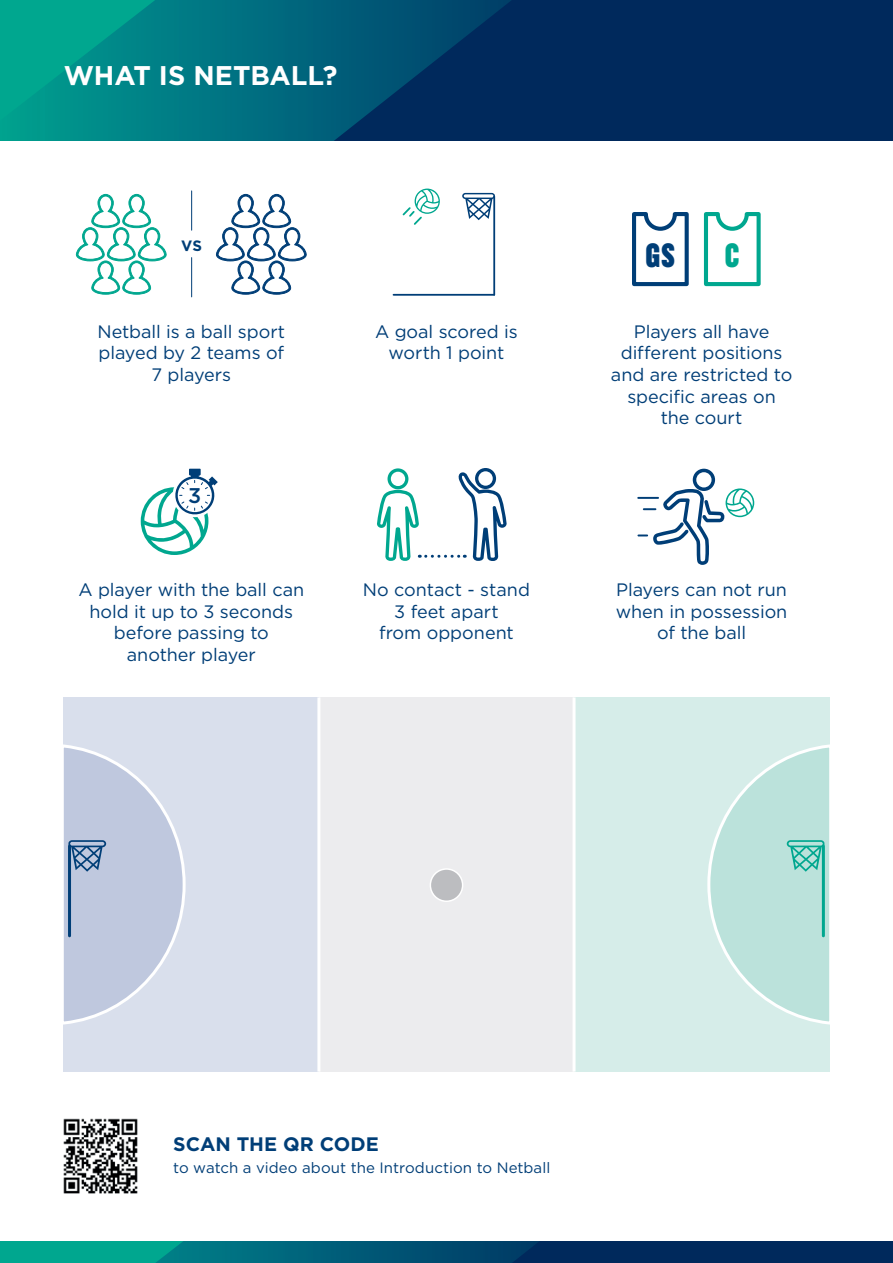
<style>
.page{position:relative;width:893px;height:1263px;background:#fff}
.page>*{position:absolute;margin:0;border:0;box-sizing:border-box;transform-origin:0 0}
.t1{font:900 33.6px "Grotzec Cond";color:#003e77}
.t2{font:900 33.6px "Grotzec Cond";color:#00a78f}
.t3{font:700 27px "Gotham";letter-spacing:-.005em;color:#fff}
.t4{font:500 21.3px "Gotham";color:#003e77}
.t5{font:700 19.5px "Gotham";color:#003e77}
.t6{font:18px/21.6px "Gotham";letter-spacing:-.005em;color:#003e77;text-align:center}
.t7{font:15px "Gotham";letter-spacing:.005em;color:#003e77}
.t8{font:700 15px "Gotham";color:#003e77}
</style>
<div class="page">
<div style="left:319px;top:697px;width:255px;height:374px;background:#ececee"></div>
<div style="left:0;top:1242px;width:893px;height:21px;background:#00295c"></div>
<svg style="left:0;top:1242px;width:538px;height:21px;background:#00727e"></svg>
<div style="left:0;top:0;width:893px;height:140px;background:#00295c"></div>
<svg style="left:0;top:0;width:227px;height:140px;background:#008e89"></svg>
<svg style="left:227px;top:0;width:284px;height:140px"></svg>
<div style="left:574px;top:697px;width:255px;height:374px;background:#d6ede9"></div>
<div style="left:64px;top:697px;width:255px;height:374px;background:#d9dfec"></div>
<div style="left:430px;top:869px;width:33px;height:32px;background:#bcbdc0;border-radius:50%"></div>
<div style="left:430px;top:868px;width:33px;height:34px;border:2px solid #fff;border-radius:50%"></div>
<svg style="left:76px;top:194px;width:91px;height:101px"></svg>
<svg style="left:216px;top:194px;width:91px;height:101px"></svg>
<svg style="left:462px;top:193px;width:33px;height:27px"></svg>
<hr style="left:493px;top:196px;width:2px;height:99px;background:#003e77">
<svg style="left:63px;top:742px;width:123px;height:284px"></svg>
<hr style="left:68px;top:846px;width:3px;height:90px;background:#003e77">
<svg style="left:707px;top:742px;width:123px;height:284px"></svg>
<hr style="left:822px;top:846px;width:3px;height:90px;background:#00a78f">
<svg style="left:402px;top:189px;width:38px;height:36px"></svg>
<svg style="left:632px;top:212px;width:57px;height:75px"></svg>
<svg style="left:703px;top:212px;width:58px;height:75px"></svg>
<hr style="left:573px;top:697px;width:3px;height:374px;background:#fff">
<hr style="left:317px;top:697px;width:3px;height:374px;background:#fff">
<hr style="left:191px;top:191px;width:1px;height:39px;background:#003e77">
<hr style="left:191px;top:258px;width:1px;height:39px;background:#003e77">
<img style="left:63px;top:1118px;width:75px;height:76px">
<svg style="left:141px;top:469px;width:77px;height:86px"></svg>
<hr style="left:393px;top:294px;width:101px;height:2px;background:#003e77">
<svg style="left:638px;top:469px;width:116px;height:96px"></svg>
<svg style="left:426px;top:468px;width:81px;height:93px"></svg>
<svg style="left:377px;top:468px;width:43px;height:93px"></svg>
<p class="t3" style="left:64px;top:58px;width:275px">WHAT IS NETBALL?</p>
<p class="t8" style="left:181px;top:235px;width:22px">VS</p>
<p class="t1" style="left:645px;top:235px;width:31px">GS</p>
<p class="t2" style="left:725px;top:235px;width:16px">C</p>
<p class="t6" style="left:97px;top:320px;width:189px">Netball is a ball sport played by 2 teams of<br>7 players</p>
<p class="t6" style="left:375px;top:320px;width:144px">A goal scored is worth 1 point</p>
<p class="t6" style="left:611px;top:320px;width:183px">Players all have different positions and are restricted to specific areas on the court</p>
<p class="t4" style="left:188px;top:481px;width:15px">3</p>
<p class="t6" style="left:78px;top:579px;width:227px">A player with the ball can hold it up to 3 seconds before passing to another player</p>
<p class="t6" style="left:363px;top:579px;width:169px">No contact - stand<br>3 feet apart<br>from opponent</p>
<p class="t6" style="left:616px;top:579px;width:173px">Players can not run when in possession of the ball</p>
<p class="t5" style="left:173px;top:1131px;width:207px">SCAN THE QR CODE</p>
<p class="t7" style="left:173px;top:1158px;width:378px">to watch a video about the Introduction to Netball</p>
</div>
